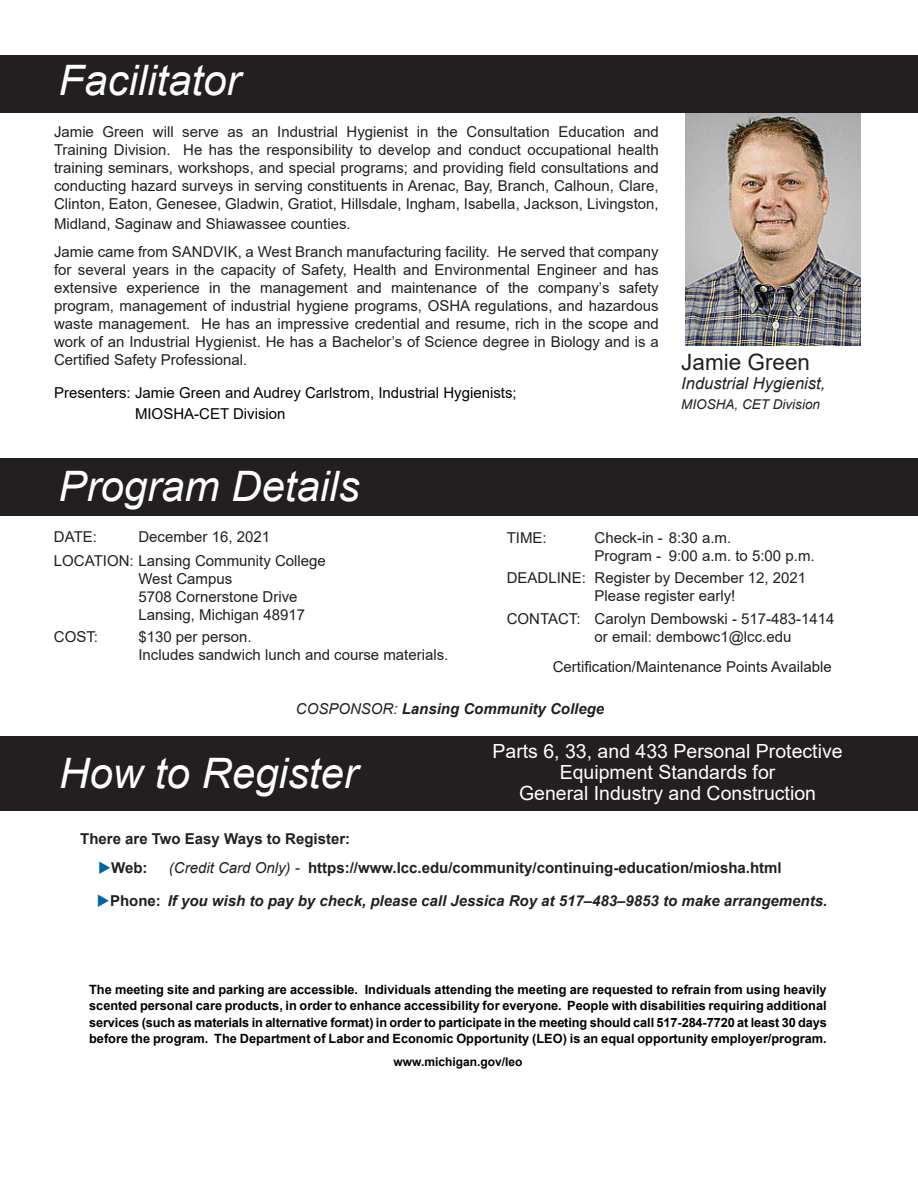
<style>
.page{position:relative;width:918px;height:1188px;background:#fff}
.page>*{position:absolute;margin:0;border:0;box-sizing:border-box;transform-origin:0 0}
.t1{font:italic 42px "Arial";color:#fff}
.t2{font:22.5px "Arial";color:#231f20}
.t3{font:19.5px/21px "Arial";color:#fff;text-align:center}
.t4{font:italic 16.5px "Arial";color:#231f20}
.t5{font:15px/18px "Arial";color:#231f20}
.t6{font:italic 700 15px "Arial";color:#231f20}
.t7{font:700 15px "Arial";color:#231f20}
.t8{font:15px/21px "Arial";color:#000}
.t9{font:italic 13.5px "Arial";color:#231f20}
.t10{font:700 12.75px/16.5px "Arial";color:#000;text-align:justify}
.t11{font:700 12px "Arial";color:#000}
.s1{font-weight:400}
.s2{color:#0065a4}
.s3{font-weight:400;font-style:italic}
.s4{font-style:normal}
</style>
<div class="page">
<img style="left:685px;top:112px;width:175px;height:233px">
<div style="left:0;top:459px;width:918px;height:57px;background:#231f20"></div>
<div style="left:0;top:736px;width:918px;height:75px;background:#231f20"></div>
<div style="left:0;top:55px;width:918px;height:57px;background:#231f20"></div>
<h1 class="t1" style="left:58px;top:54px;width:184px">Facilitator</h1>
<p class="t5" style="left:54px;top:123px;width:606px;text-align:justify">Jamie Green will serve as an Industrial Hygienist in the Consultation Education and Training Division. He has the responsibility to develop and conduct occupational health training seminars, workshops, and special programs; and providing field consultations and conducting hazard surveys in serving constituents in Arenac, Bay, Branch, Calhoun, Clare, Clinton, Eaton, Genesee, Gladwin, Gratiot, Hillsdale, Ingham, Isabella, Jackson, Livingston,</p>
<p class="t5" style="left:54px;top:209px;width:606px;line-height:28.5px">Midland, Saginaw and Shiawassee counties.<br>Jamie came from SANDVIK, a West Branch manufacturing facility. He served that company</p>
<p class="t5" style="left:54px;top:261px;width:606px;text-align:justify">for several years in the capacity of Safety, Health and Environmental Engineer and has extensive experience in the management and maintenance of the company’s safety program, management of industrial hygiene programs, OSHA regulations, and hazardous waste management. He has an impressive credential and resume, rich in the scope and work of an Industrial Hygienist. He has a Bachelor’s of Science degree in Biology and is a Certified Safety Professional.</p>
<p class="t8" style="left:135px;top:383px;width:383px;text-indent:-81px">Presenters: Jamie Green and Audrey Carlstrom, Industrial Hygienists;<br>MIOSHA-CET Division</p>
<h1 class="t1" style="left:58px;top:459px;width:303px">Program Details</h1>
<h2 class="t2" style="left:681px;top:347px;width:130px">Jamie Green</h2>
<p class="t4" style="left:681px;top:373px;width:145px">Industrial Hygienist,</p>
<p class="t9" style="left:681px;top:395px;width:140px">MIOSHA, CET Division</p>
<p class="t5" style="left:54px;top:524px;width:273px;line-height:24px;text-indent:84px">December 16, 2021<br>LOCATION: Lansing Community College</p>
<p class="t5" style="left:138px;top:569px;width:168px">West Campus<br>5708 Cornerstone Drive<br>Lansing, Michigan 48917</p>
<p class="t5" style="left:54px;top:628px;width:46px">COST:</p>
<p class="t5" style="left:138px;top:628px;width:312px">$130 per person.<br>Includes sandwich lunch and course materials.</p>
<p class="t5" style="left:54px;top:527px;width:45px">DATE:</p>
<p class="t5" style="left:507px;top:528px;width:42px">TIME:</p>
<p class="t5" style="left:595px;top:528px;width:222px">Check-in - 8:30 a.m.<br>Program - 9:00 a.m. to 5:00 p.m.</p>
<p class="t5" style="left:595px;top:569px;width:213px;text-indent:-88px">DEADLINE: Register by December 12, 2021<br>Please register early!</p>
<p class="t5" style="left:595px;top:609px;width:242px;text-indent:-88px">CONTACT: Carolyn Dembowski - 517-483-1414 or email: dembowc1@lcc.edu</p>
<p class="t5" style="left:553px;top:658px;width:281px">Certification/Maintenance Points Available</p>
<p class="t6" style="left:296px;top:699px;width:310px"><span class="s1">COSPONSOR:</span> Lansing Community College</p>
<h1 class="t1" style="left:59px;top:746px;width:300px">How to Register</h1>
<h3 class="t3" style="left:493px;top:741px;width:352px">Parts 6, 33, and 433 Personal Protective<br>Equipment Standards for<br>General Industry and Construction</h3>
<p class="t7" style="left:80px;top:828px;width:272px">There are Two Easy Ways to Register:</p>
<p class="t7" style="left:98px;top:857px;width:51px"><span class="s2">◆</span>Web:</p>
<p class="t7" style="left:169px;top:857px;width:614px"><span class="s3">(Credit Card Only) -</span> https://www.lcc.edu/community/continuing-education/miosha.html</p>
<p class="t6" style="left:97px;top:891px;width:732px"><span class="s2">◆</span><span class="s4">Phone:</span> If you wish to pay by check, please call Jessica Roy at 517–483–9853 to make arrangements.</p>
<p class="t10" style="left:89px;top:981px;width:739px">The meeting site and parking are accessible. Individuals attending the meeting are requested to refrain from using heavily scented personal care products, in order to enhance accessibility for everyone. People with disabilities requiring additional services (such as materials in alternative format) in order to participate in the meeting should call 517-284-7720 at least 30 days before the program. The Department of Labor and Economic Opportunity (LEO) is an equal opportunity employer/program.</p>
<p class="t11" style="left:393px;top:1053px;width:130px">www.michigan.gov/leo</p>
</div>
